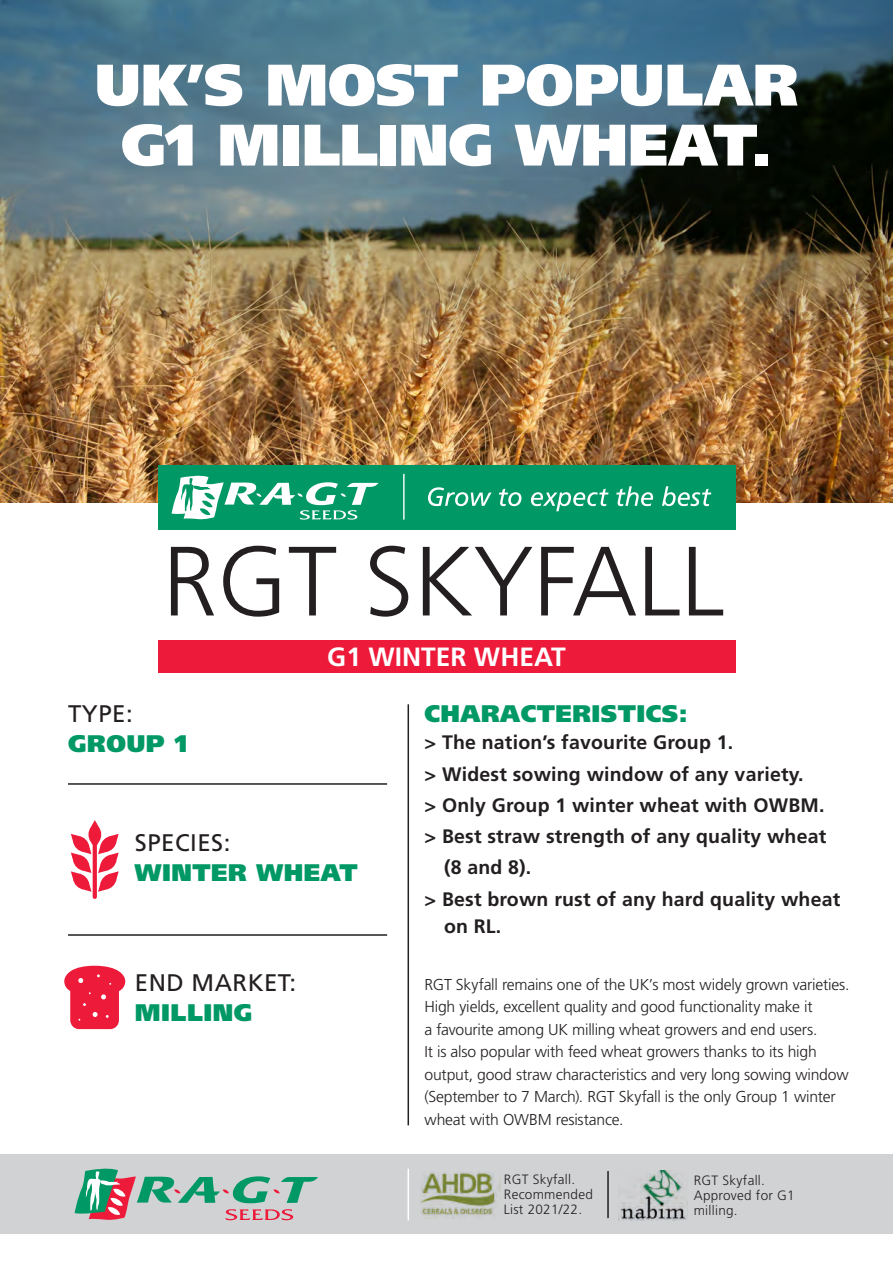
<style>
.page{position:relative;width:893px;height:1263px;background:#fff}
.page>*{position:absolute;margin:0;border:0;box-sizing:border-box;transform-origin:0 0}
.t1{font:300 98.25px "Frutiger LT Std";color:#231f20}
.t2{font:900 58.5px "Frutiger LT Std";letter-spacing:-.005em;color:#fff}
.t3{font:700 26.4px "Frutiger LT Std";color:#fff}
.t4{font:900 24px "Frutiger LT Std";letter-spacing:.02em;color:#009864}
.t5{font:24px "Frutiger LT Std";letter-spacing:.02em;color:#231f20}
.t6{font:700 19.5px/27px "Frutiger LT Std";letter-spacing:.01em;color:#231f20}
.t7{font:300 15.75px/22.5px "Frutiger LT Std";letter-spacing:-.015em;color:#231f20}
.t8{font:300 13.5px/15px "Frutiger LT Std";letter-spacing:.02em;color:#231f20}
</style>
<div class="page">
<img style="left:0;top:419px;width:893px;height:83px">
<img style="left:0;top:0;width:893px;height:419px">
<svg style="left:71px;top:820px;width:48px;height:79px"></svg>
<hr style="left:408px;top:704px;width:1px;height:421px;background:#231f20">
<hr style="left:68px;top:934px;width:319px;height:2px;background:#231f20">
<hr style="left:68px;top:783px;width:319px;height:2px;background:#231f20">
<div style="left:158px;top:466px;width:577px;height:64px;background:#009864"></div>
<div style="left:158px;top:640px;width:577px;height:33px;background:#ed1a3a"></div>
<svg style="left:428px;top:486px;width:283px;height:25px"></svg>
<svg style="left:172px;top:475px;width:206px;height:45px"></svg>
<hr style="left:403px;top:474px;width:2px;height:46px;background:#fff">
<svg style="left:64px;top:966px;width:61px;height:63px"></svg>
<div style="left:0;top:1154px;width:893px;height:79px;background:#d1d2d4"></div>
<hr style="left:408px;top:1169px;width:1px;height:51px;background:#fff">
<img style="left:420px;top:1172px;width:80px;height:45px">
<hr style="left:607px;top:1171px;width:2px;height:47px;background:#231f20">
<svg style="left:75px;top:1169px;width:243px;height:51px"></svg>
<img style="left:618px;top:1170px;width:70px;height:50px">
<p class="t2" style="left:94px;top:49px;width:706px">UK’S MOST POPULAR</p>
<p class="t2" style="left:121px;top:109px;width:652px">G1 MILLING WHEAT.</p>
<p class="t1" style="left:162px;top:526px;width:564px">RGT SKYFALL</p>
<p class="t3" style="left:327px;top:641px;width:240px">G1 WINTER WHEAT</p>
<p class="t5" style="left:68px;top:700px;width:66px">TYPE:</p>
<p class="t4" style="left:68px;top:729px;width:121px">GROUP 1</p>
<p class="t5" style="left:135px;top:828px;width:97px">SPECIES:</p>
<p class="t4" style="left:135px;top:858px;width:224px">WINTER WHEAT</p>
<p class="t5" style="left:135px;top:969px;width:163px">END MARKET:</p>
<p class="t4" style="left:135px;top:998px;width:119px">MILLING</p>
<p class="t4" style="left:424px;top:699px;width:265px">CHARACTERISTICS:</p>
<p class="t6" style="left:424px;top:729px;width:310px">&gt; The nation’s favourite Group 1.</p>
<p class="t6" style="left:424px;top:760px;width:381px">&gt; Widest sowing window of any variety.</p>
<p class="t6" style="left:424px;top:792px;width:401px">&gt; Only Group 1 winter wheat with OWBM.</p>
<p class="t6" style="left:424px;top:823px;width:403px">&gt; Best straw strength of any quality wheat</p>
<p class="t6" style="left:444px;top:854px;width:89px">(8 and 8).</p>
<p class="t6" style="left:444px;top:885px;width:398px;text-indent:-20px">&gt; Best brown rust of any hard quality wheat on RL.</p>
<p class="t7" style="left:424px;top:973px;width:427px">RGT Skyfall remains one of the UK’s most widely grown varieties.<br>High yields, excellent quality and good functionality make it<br>a favourite among UK milling wheat growers and end users.<br>It is also popular with feed wheat growers thanks to its high output, good straw characteristics and very long sowing window (September to 7 March). RGT Skyfall is the only Group 1 winter wheat with OWBM resistance.</p>
<p class="t8" style="left:504px;top:1172px;width:73px">RGT Skyfall.</p>
<p class="t8" style="left:504px;top:1187px;width:90px">Recommended<br>List 2021/22.</p>
<p class="t8" style="left:694px;top:1173px;width:73px">RGT Skyfall.</p>
<p class="t8" style="left:694px;top:1188px;width:103px">Approved for G1 milling.</p>
</div>
